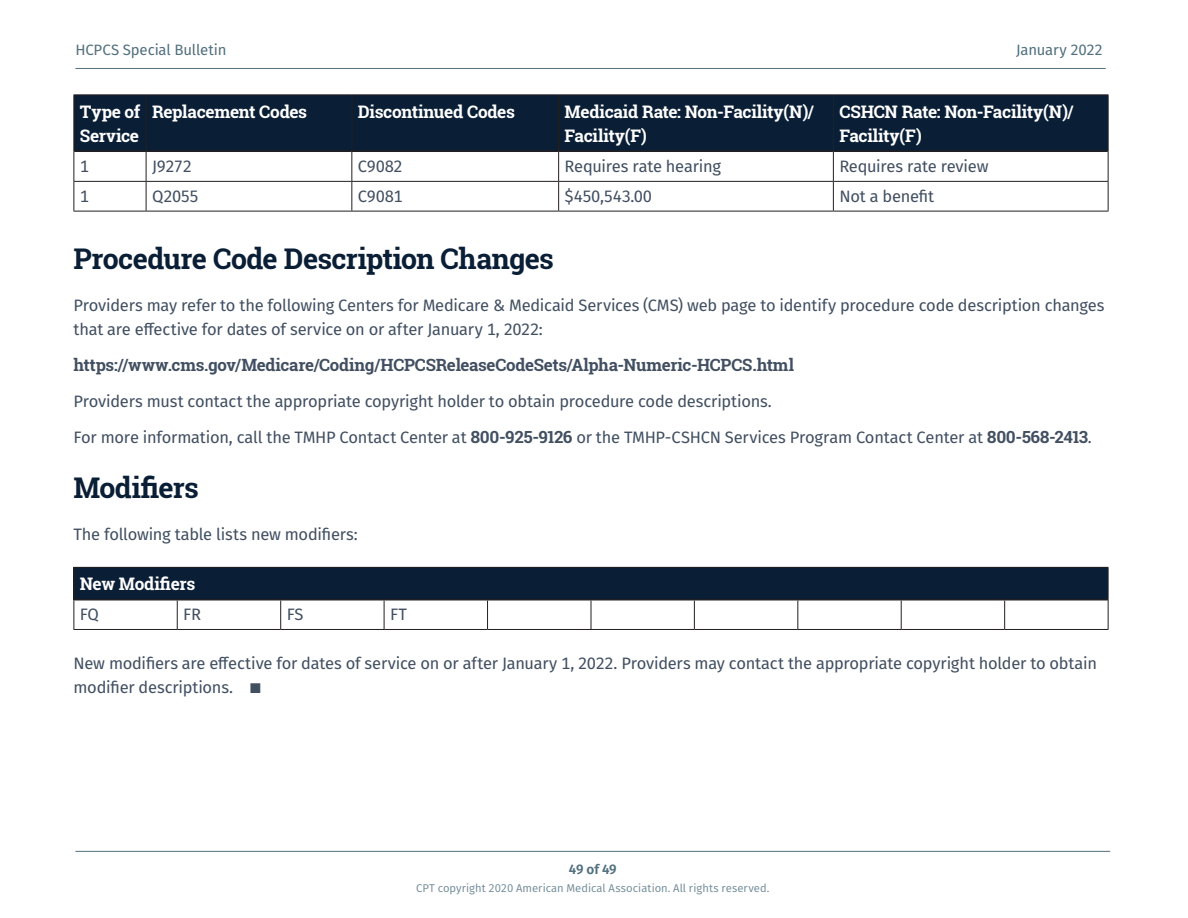
<style>
.page{position:relative;width:1188px;height:918px;background:#fff}
.page>*{position:absolute;margin:0;border:0;box-sizing:border-box;transform-origin:0 0}
.t1{font:700 28.5px "Roboto Slab";letter-spacing:-.02em;color:#0a1f36}
.t2{font:700 17.25px/24px "Roboto Slab";letter-spacing:-.02em;color:#fff}
.t3{font:700 16.8px "Roboto Slab";letter-spacing:-.015em;color:#414f61}
.t4{font:16.5px/24px "Fira Sans";letter-spacing:-.015em;color:#414f61}
.t5{font:15px "Fira Sans";letter-spacing:-.01em;color:#52707e}
.t6{font:600 13.5px "Fira Sans";color:#52707e}
.t7{font:11.25px "Fira Sans";letter-spacing:.005em;color:#6e8996}
.s1{font-family:"Roboto Slab";font-weight:700;font-size:16.8px}
</style>
<div class="page">
<hr style="left:75px;top:851px;width:1035px;height:1px;background:#52707e">
<hr style="left:75px;top:68px;width:1031px;height:1px;background:#52707e">
<div style="left:75px;top:95px;width:1033px;height:56px;background:#0a1f36"></div>
<hr style="left:74px;top:94px;width:72px;height:1px;background:#231f20">
<hr style="left:74px;top:95px;width:1px;height:56px;background:#231f20">
<hr style="left:146px;top:94px;width:206px;height:1px;background:#231f20">
<hr style="left:146px;top:95px;width:1px;height:56px;background:#231f20">
<hr style="left:352px;top:94px;width:207px;height:1px;background:#231f20">
<hr style="left:351px;top:95px;width:1px;height:56px;background:#231f20">
<hr style="left:559px;top:94px;width:274px;height:1px;background:#231f20">
<hr style="left:558px;top:95px;width:1px;height:56px;background:#231f20">
<hr style="left:833px;top:94px;width:275px;height:1px;background:#231f20">
<hr style="left:833px;top:95px;width:1px;height:56px;background:#231f20">
<hr style="left:1108px;top:95px;width:1px;height:56px;background:#231f20">
<hr style="left:74px;top:151px;width:1px;height:30px;background:#231f20">
<hr style="left:1108px;top:151px;width:1px;height:30px;background:#231f20">
<hr style="left:74px;top:181px;width:72px;height:1px;background:#231f20">
<svg style="left:74px;top:182px;width:1px;height:29px"></svg>
<hr style="left:146px;top:181px;width:206px;height:1px;background:#231f20">
<svg style="left:146px;top:152px;width:1px;height:59px"></svg>
<hr style="left:352px;top:181px;width:207px;height:1px;background:#231f20">
<svg style="left:351px;top:152px;width:1px;height:59px"></svg>
<hr style="left:559px;top:181px;width:274px;height:1px;background:#231f20">
<svg style="left:558px;top:152px;width:1px;height:59px"></svg>
<hr style="left:833px;top:181px;width:275px;height:1px;background:#231f20">
<svg style="left:833px;top:152px;width:1px;height:59px"></svg>
<svg style="left:1108px;top:182px;width:1px;height:29px"></svg>
<hr style="left:74px;top:211px;width:72px;height:1px;background:#231f20">
<hr style="left:146px;top:211px;width:206px;height:1px;background:#231f20">
<hr style="left:352px;top:211px;width:207px;height:1px;background:#231f20">
<hr style="left:559px;top:211px;width:274px;height:1px;background:#231f20">
<hr style="left:833px;top:211px;width:275px;height:1px;background:#231f20">
<hr style="left:74px;top:151px;width:72px;height:1px;background:#231f20">
<hr style="left:146px;top:151px;width:206px;height:1px;background:#231f20">
<hr style="left:352px;top:151px;width:207px;height:1px;background:#231f20">
<hr style="left:559px;top:151px;width:274px;height:1px;background:#231f20">
<hr style="left:833px;top:151px;width:275px;height:1px;background:#231f20">
<div style="left:74px;top:567px;width:1034px;height:33px;background:#0a1f36"></div>
<hr style="left:74px;top:567px;width:103px;height:1px;background:#231f20">
<hr style="left:74px;top:568px;width:1px;height:32px;background:#231f20">
<hr style="left:177px;top:567px;width:104px;height:1px;background:#231f20">
<hr style="left:281px;top:567px;width:103px;height:1px;background:#231f20">
<hr style="left:384px;top:567px;width:104px;height:1px;background:#231f20">
<hr style="left:488px;top:567px;width:103px;height:1px;background:#231f20">
<hr style="left:591px;top:567px;width:103px;height:1px;background:#231f20">
<hr style="left:694px;top:567px;width:104px;height:1px;background:#231f20">
<hr style="left:798px;top:567px;width:103px;height:1px;background:#231f20">
<hr style="left:901px;top:567px;width:104px;height:1px;background:#231f20">
<hr style="left:1005px;top:567px;width:104px;height:1px;background:#231f20">
<hr style="left:1108px;top:568px;width:1px;height:32px;background:#231f20">
<svg style="left:74px;top:600px;width:1px;height:29px"></svg>
<svg style="left:177px;top:600px;width:1px;height:29px"></svg>
<svg style="left:280px;top:600px;width:1px;height:29px"></svg>
<svg style="left:384px;top:600px;width:1px;height:29px"></svg>
<svg style="left:487px;top:600px;width:1px;height:29px"></svg>
<svg style="left:591px;top:600px;width:1px;height:29px"></svg>
<svg style="left:694px;top:600px;width:1px;height:29px"></svg>
<svg style="left:797px;top:600px;width:1px;height:29px"></svg>
<svg style="left:901px;top:600px;width:1px;height:29px"></svg>
<svg style="left:1004px;top:600px;width:1px;height:29px"></svg>
<svg style="left:1108px;top:600px;width:1px;height:29px"></svg>
<hr style="left:74px;top:629px;width:103px;height:1px;background:#231f20">
<hr style="left:177px;top:629px;width:104px;height:1px;background:#231f20">
<hr style="left:281px;top:629px;width:103px;height:1px;background:#231f20">
<hr style="left:384px;top:629px;width:104px;height:1px;background:#231f20">
<hr style="left:488px;top:629px;width:103px;height:1px;background:#231f20">
<hr style="left:591px;top:629px;width:103px;height:1px;background:#231f20">
<hr style="left:694px;top:629px;width:104px;height:1px;background:#231f20">
<hr style="left:798px;top:629px;width:103px;height:1px;background:#231f20">
<hr style="left:901px;top:629px;width:104px;height:1px;background:#231f20">
<hr style="left:1005px;top:629px;width:104px;height:1px;background:#231f20">
<hr style="left:74px;top:599px;width:103px;height:1px;background:#231f20">
<hr style="left:177px;top:599px;width:104px;height:1px;background:#231f20">
<hr style="left:281px;top:599px;width:103px;height:1px;background:#231f20">
<hr style="left:384px;top:599px;width:104px;height:1px;background:#231f20">
<hr style="left:488px;top:599px;width:103px;height:1px;background:#231f20">
<hr style="left:591px;top:599px;width:103px;height:1px;background:#231f20">
<hr style="left:694px;top:599px;width:104px;height:1px;background:#231f20">
<hr style="left:798px;top:599px;width:103px;height:1px;background:#231f20">
<hr style="left:901px;top:599px;width:104px;height:1px;background:#231f20">
<hr style="left:1005px;top:599px;width:103px;height:1px;background:#231f20">
<p class="t5" style="left:75px;top:39px;width:152px">HCPCS Special Bulletin</p>
<p class="t5" style="left:1016px;top:39px;width:88px">January 2022</p>
<p class="t2" style="left:80px;top:99px;width:62px">Type of<br>Service</p>
<p class="t2" style="left:152px;top:99px;width:157px">Replacement Codes</p>
<p class="t2" style="left:358px;top:99px;width:159px">Discontinued Codes</p>
<p class="t2" style="left:565px;top:99px;width:251px">Medicaid Rate: Non-Facility(N)/<br>Facility(F)</p>
<p class="t2" style="left:839px;top:99px;width:236px">CSHCN Rate: Non-Facility(N)/<br>Facility(F)</p>
<p class="t4" style="left:80px;top:154px;width:11px">1</p>
<p class="t4" style="left:152px;top:154px;width:42px">J9272</p>
<p class="t4" style="left:358px;top:154px;width:47px">C9082</p>
<p class="t4" style="left:565px;top:154px;width:158px">Requires rate hearing</p>
<p class="t4" style="left:839px;top:154px;width:151px">Requires rate review</p>
<p class="t4" style="left:80px;top:183px;width:11px">1</p>
<p class="t4" style="left:152px;top:183px;width:48px">Q2055</p>
<p class="t4" style="left:358px;top:183px;width:46px">C9081</p>
<p class="t4" style="left:565px;top:183px;width:89px">$450,543 .00</p>
<p class="t4" style="left:839px;top:183px;width:96px">Not a benefit</p>
<h1 class="t1" style="left:74px;top:239px;width:482px">Procedure Code Description Changes</h1>
<p class="t4" style="left:74px;top:293px;width:1033px">Providers may refer to the following Centers for Medicare &amp; Medicaid Services (CMS) web page to identify procedure code description changes that are effective for dates of service on or after January 1, 2022:</p>
<p class="t3" style="left:74px;top:354px;width:722px">https://www.cms.gov/Medicare/Coding/HCPCSReleaseCodeSets/Alpha-Numeric-HCPCS.html</p>
<p class="t4" style="left:74px;top:389px;width:700px">Providers must contact the appropriate copyright holder to obtain procedure code descriptions .</p>
<p class="t4" style="left:74px;top:425px;width:1020px">For more information, call the TMHP Contact Center at <span class="s1">800-925-9126</span> or the TMHP-CSHCN Services Program Contact Center at <span class="s1">800-568-2413</span> .</p>
<h1 class="t1" style="left:74px;top:468px;width:127px">Modifiers</h1>
<p class="t4" style="left:74px;top:522px;width:286px">The following table lists new modifiers:</p>
<p class="t2" style="left:80px;top:572px;width:117px">New Modifiers</p>
<p class="t4" style="left:80px;top:602px;width:21px">FQ</p>
<p class="t4" style="left:183px;top:602px;width:19px">FR</p>
<p class="t4" style="left:287px;top:602px;width:18px">FS</p>
<p class="t4" style="left:390px;top:602px;width:19px">FT</p>
<p class="t4" style="left:74px;top:651px;width:1025px">New modifiers are effective for dates of service on or after January 1, 2022 . Providers may contact the appropriate copyright holder to obtain modifier descriptions .</p>
<p class="t6" style="left:569px;top:859px;width:49px">49 of 49</p>
<p class="t7" style="left:416px;top:880px;width:355px">CPT copyright 2020 American Medical Association. All rights reserved.</p>
</div>
